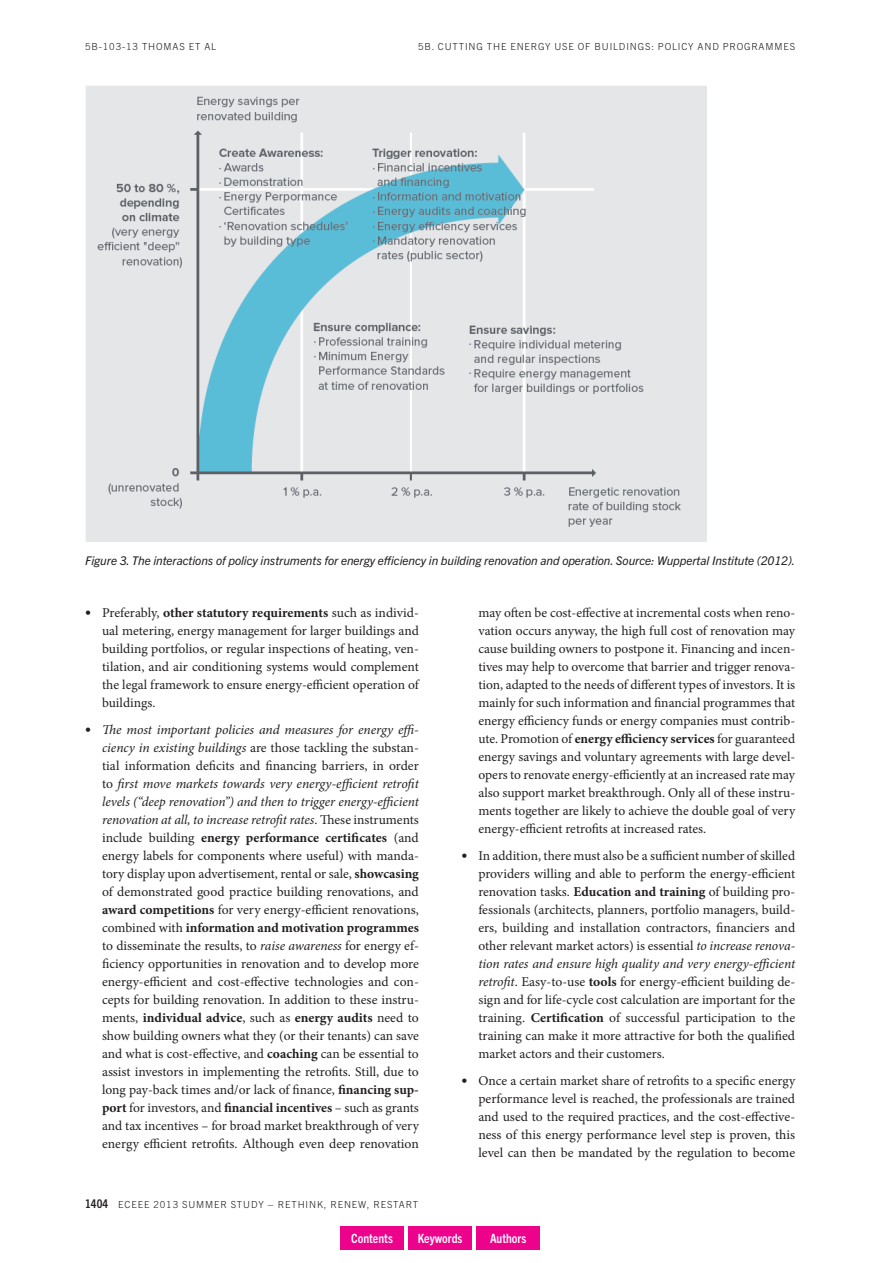
<style>
.page{position:relative;width:893px;height:1263px;background:#fff}
.page>*{position:absolute;margin:0;border:0;box-sizing:border-box;transform-origin:0 0}
.eceee_-_Bullet_list{font:13.5px/18px "Minion Pro";color:#231f20;text-align:justify}
.t1{font:700 condensed 12.75px "Trade Gothic Next LT Pro";color:#fff}
.eceee_-_Figure_capt{font:italic 12px "Trade Gothic Next LT Pro";letter-spacing:-.005em;color:#231f20}
.t2{font:300 9.75px "Trade Gothic Next LT Pro";letter-spacing:.09em;color:#231f20}
.s1{font-family:"Trade Gothic Next LT Pro";font-weight:300;font-size:12px}
.s2{font-weight:700}
.s3{font-style:italic}
.s4{font-weight:700;font-stretch:condensed;font-size:12px}
</style>
<div class="page">
<img style="left:86px;top:86px;width:620px;height:456px">
<div style="left:340px;top:1226px;width:64px;height:24px;background:#ed028c"></div>
<div style="left:408px;top:1226px;width:64px;height:24px;background:#ed028c"></div>
<div style="left:476px;top:1226px;width:64px;height:24px;background:#ed028c"></div>
<p class="t2" style="left:85px;top:40px;width:133px">5B-103-13 THOMAS ET AL</p>
<p class="t2" style="left:418px;top:40px;width:379px">5B. CUTTING THE ENERGY USE OF BUILDINGS: POLICY AND PROGRAMMES</p>
<p class="eceee_-_Figure_capt" style="left:85px;top:552px;width:712px">Figure 3. The interactions of policy instruments for energy efficiency in building renovation and operation. Source: Wuppertal Institute (2012).</p>
<p class="eceee_-_Bullet_list" style="left:102px;top:603px;width:318px;text-indent:-17px"><span class="s1">•</span> Preferably, <span class="s2">other statutory requirements</span> such as individ&shy;ual metering, energy management for larger buildings and building portfolios, or regular inspections of heating, ven&shy;tilation, and air conditioning systems would complement the legal framework to ensure energy-efficient operation of buildings.</p>
<p class="eceee_-_Bullet_list" style="left:102px;top:720px;width:318px;text-indent:-17px"><span class="s1">•</span> <span class="s3">The most important policies and measures for energy effi&shy;ciency in existing buildings</span> are those tackling the substan&shy;tial information deficits and financing barriers, in order to <span class="s3">first move markets towards very energy-efficient retrofit levels (“deep renovation”) and then to trigger energy-efficient renovation at all, to increase retrofit rates</span>. These instruments include building <span class="s2">energy performance certificates</span> (and energy labels for components where useful) with manda&shy;tory display upon advertisement, rental or sale, <span class="s2">showcasing </span>of demonstrated good practice building renovations, and <span class="s2">award competitions</span> for very energy-efficient renovations, combined with <span class="s2">information and motivation programmes </span>to disseminate the results, to <span class="s3">raise awareness</span> for energy ef&shy;ficiency opportunities in renovation and to develop more energy-efficient and cost-effective technologies and con&shy;cepts for building renovation. In addition to these instru&shy;ments, <span class="s2">individual advice</span>, such as <span class="s2">energy audits</span> need to show building owners what they (or their tenants) can save and what is cost-effective, and <span class="s2">coaching</span> can be essential to assist investors in implementing the retrofits. Still, due to long pay-back times and/or lack of finance, <span class="s2">financing sup&shy;port</span> for investors, and <span class="s2">financial incentives</span> – such as grants and tax incentives – for broad market breakthrough of very energy efficient retrofits. Although even deep renovation</p>
<p class="t2" style="left:85px;top:1198px;width:335px"><span class="s4">1404</span> ECEEE 2013 SUMMER STUDY – RETHINK, RENEW, RESTART</p>
<p class="eceee_-_Bullet_list" style="left:478px;top:603px;width:318px">may often be cost-effective at incremental costs when reno&shy;vation occurs anyway, the high full cost of renovation may cause building owners to postpone it. Financing and incen&shy;tives may help to overcome that barrier and trigger renova&shy;tion, adapted to the needs of different types of investors. It is mainly for such information and financial programmes that energy efficiency funds or energy companies must contrib&shy;ute. Promotion of <span class="s2">energy efficiency services</span> for guaranteed energy savings and voluntary agreements with large devel&shy;opers to renovate energy-efficiently at an increased rate may also support market breakthrough. Only all of these instru&shy;ments together are likely to achieve the double goal of very energy-efficient retrofits at increased rates.</p>
<p class="eceee_-_Bullet_list" style="left:478px;top:846px;width:318px;text-indent:-17px"><span class="s1">•</span> In addition, there must also be a sufficient number of skilled providers willing and able to perform the energy-efficient renovation tasks. <span class="s2">Education and training</span> of building pro&shy;fessionals (architects, planners, portfolio managers, build&shy;ers, building and installation contractors, financiers and other relevant market actors) is essential <span class="s3">to increase renova&shy;tion rates and ensure high quality and very energy-efficient retrofit</span>. Easy-to-use <span class="s2">tools</span> for energy-efficient building de&shy;sign and for life-cycle cost calculation are important for the training. <span class="s2">Certification</span> of successful participation to the training can make it more attractive for both the qualified market actors and their customers.</p>
<p class="eceee_-_Bullet_list" style="left:478px;top:1071px;width:318px;text-indent:-17px"><span class="s1">•</span> Once a certain market share of retrofits to a specific energy performance level is reached, the professionals are trained and used to the required practices, and the cost-effective&shy;ness of this energy performance level step is proven, this level can then be mandated by the regulation to become</p>
<p class="t1" style="left:351px;top:1229px;width:43px">Contents</p>
<p class="t1" style="left:418px;top:1229px;width:46px">Keywords</p>
<p class="t1" style="left:490px;top:1229px;width:38px">Authors</p>
</div>
